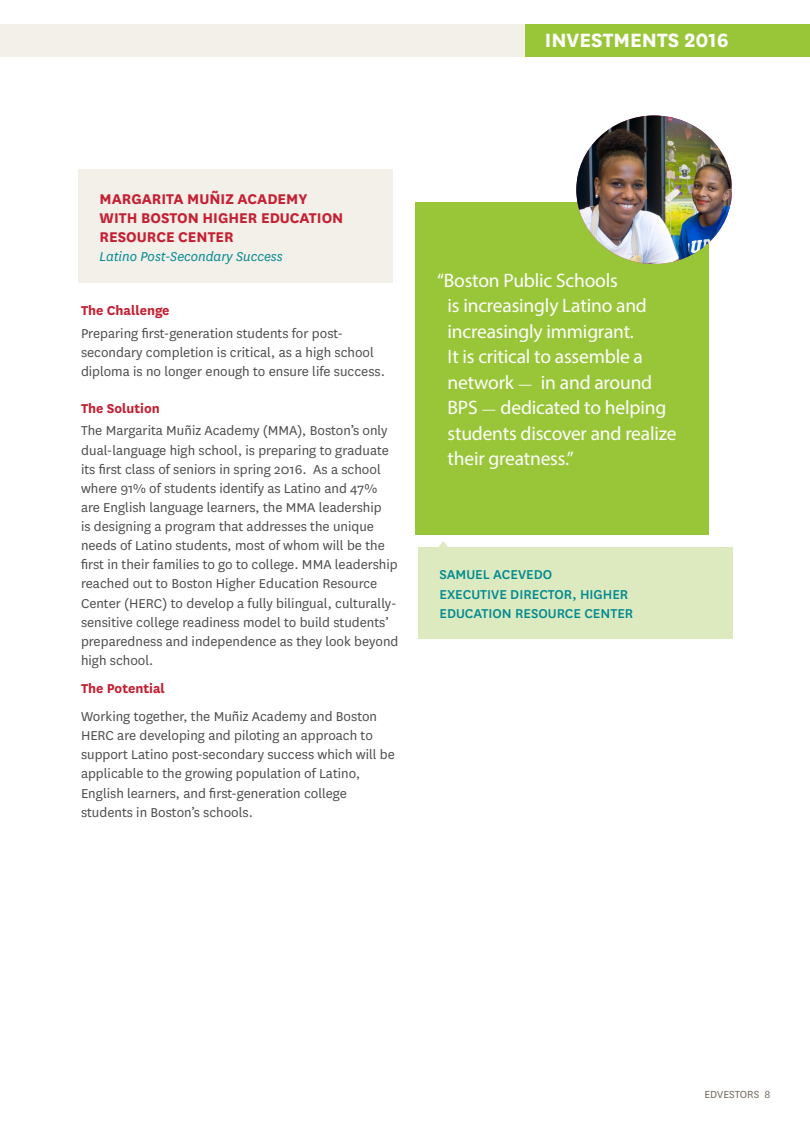
<style>
.page{position:relative;width:810px;height:1134px;background:#fff}
.page>*{position:absolute;margin:0;border:0;box-sizing:border-box;transform-origin:0 0}
.titles{font:700 22.5px "National";color:#fff}
.quotes{font:19.5px/25.5px "Myriad Pro";letter-spacing:-.01em;color:#fff}
.grant_schools{font:700 16.5px/19.2px "National";color:#c42032}
.body{font:15px/19.2px "National";color:#4b4c4d}
.grant_quote_authors{font:500 15px/19.5px "National";color:#008a92}
.grant_schools-2{font:italic 15px "National";color:#008a92}
.subtitles{font:700 15px "National";color:#c42032}
.body-2{font:700 15px "National";color:#c42032}
.t1{font:12px "National";color:#746c5e}
.s1{font-family:"National";font-size:15px}
</style>
<div class="page">
<div style="left:0;top:25px;width:634px;height:32px;background:#f3efe9"></div>
<div style="left:525px;top:25px;width:285px;height:32px;background:#99c639"></div>
<div style="left:416px;top:202px;width:293px;height:333px;background:#99c639"></div>
<div style="left:78px;top:170px;width:315px;height:114px;background:#f3efe9"></div>
<div style="left:418px;top:547px;width:315px;height:92px;background:#ddeabf"></div>
<img style="left:576px;top:116px;width:156px;height:148px">
<svg style="left:439px;top:541px;width:9px;height:6px"></svg>
<p class="titles" style="left:545px;top:24px;width:185px">INVESTMENTS 2016</p>
<p class="grant_schools" style="left:100px;top:188px;width:245px">MARGARITA MUÑIZ ACADEMY<br>WITH BOSTON HIGHER EDUCATION<br>RESOURCE CENTER</p>
<p class="grant_schools-2" style="left:100px;top:247px;width:185px">Latino Post-Secondary Success</p>
<p class="subtitles" style="left:81px;top:300px;width:90px">The Challenge</p>
<p class="body" style="left:81px;top:323px;width:305px">Preparing first-generation students for post&shy;secondary completion is critical, as a high school diploma is no longer enough to ensure life success.</p>
<p class="subtitles" style="left:81px;top:398px;width:80px">The Solution</p>
<p class="body" style="left:81px;top:421px;width:319px">The Margarita Muñiz Academy (MMA), Boston’s only dual-language high school, is preparing to graduate its first class of seniors in spring 2016. As a school where 91% of students identify as Latino and 47% are English language learners, the MMA leadership<br>is designing a program that addresses the unique needs of Latino students, most of whom will be the first in their families to go to college. MMA leadership reached out to Boston Higher Education Resource Center (HERC) to develop a fully bilingual, culturally&shy;sensitive college readiness model to build students’ preparedness and independence as they look beyond high school.</p>
<p class="body-2" style="left:81px;top:678px;width:85px">The Potential</p>
<p class="body" style="left:81px;top:706px;width:316px">Working together, the Muñiz Academy and Boston HERC are developing and piloting an approach to support Latino post-secondary success which will be applicable to the growing population of Latino, English learners, and first-generation college students in Boston’s schools.</p>
<p class="quotes" style="left:448px;top:267px;width:231px;text-indent:-10px">“Boston Public Schools<br>is increasingly Latino and increasingly immigrant.<br>It is critical to assemble a network <span class="s1">—</span> in and around<br>BPS <span class="s1">—</span> dedicated to helping students discover and realize their greatness.”</p>
<p class="grant_quote_authors" style="left:439px;top:564px;width:195px">SAMUEL ACEVEDO<br>EXECUTIVE DIRECTOR, HIGHER<br>EDUCATION RESOURCE CENTER</p>
<p class="t1" style="left:704px;top:1087px;width:68px">EDVESTORS 8</p>
</div>
